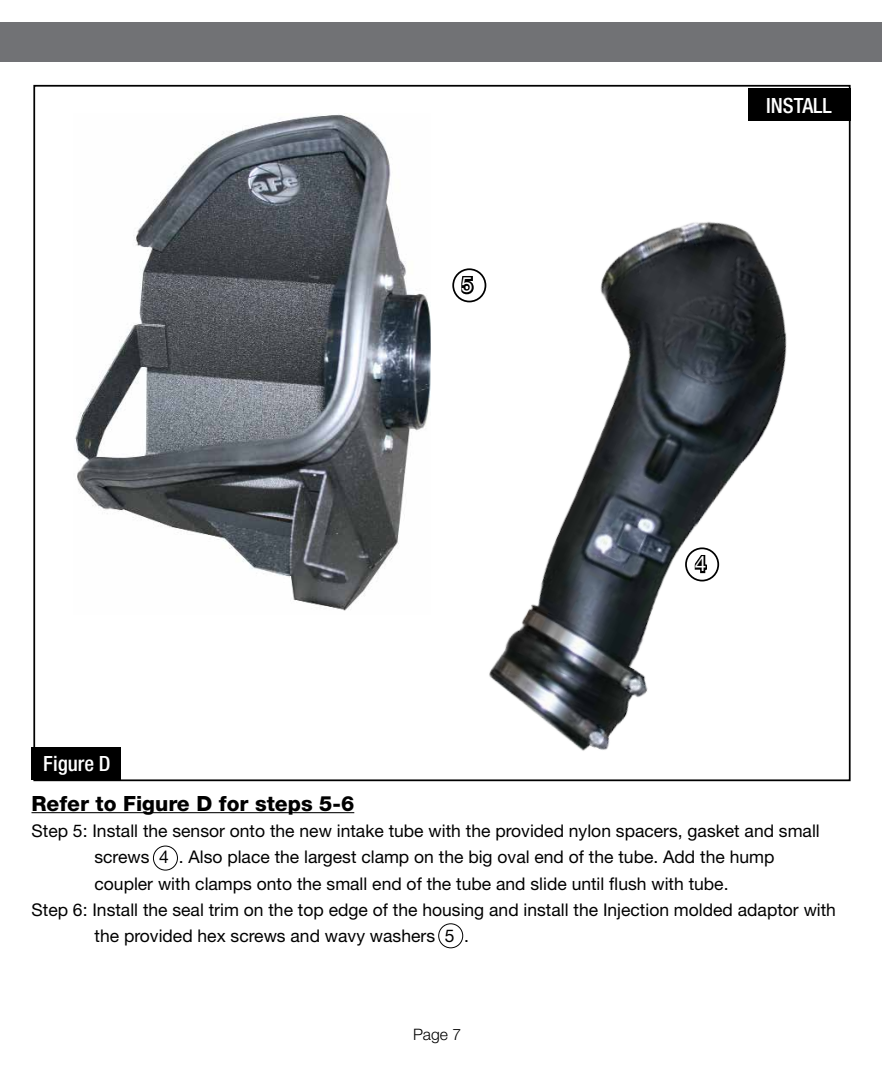
<style>
.page{position:relative;width:882px;height:1071px;background:#fff}
.page>*{position:absolute;margin:0;border:0;box-sizing:border-box;transform-origin:0 0}
.t1{font:800 21px "Helvetica Neue";color:#000}
.t2{font:500 condensed 21px "Helvetica Neue";color:#fff}
.t3{font:21px "Helvetica Neue";color:#fff}
.t4{font:17.5px "Helvetica Neue";color:#000}
.t5{font:300 15.75px "Helvetica Neue";color:#000}
</style>
<div class="page">
<div style="left:0;top:23px;width:882px;height:39px;background:#717275"></div>
<hr style="left:32px;top:812px;width:322px;height:1px;background:#000">
<div style="left:32px;top:747px;width:89px;height:33px;background:#000"></div>
<div style="left:748px;top:88px;width:102px;height:33px;background:#000"></div>
<img style="left:75px;top:114px;width:334px;height:497px">
<img style="left:409px;top:172px;width:442px;height:598px">
<svg style="left:453px;top:269px;width:32px;height:33px"></svg>
<div style="left:452px;top:268px;width:34px;height:34px;border:2px solid #000;border-radius:50%"></div>
<div style="left:460px;top:275px;width:18px;height:21px;background:#fff"></div>
<svg style="left:458px;top:274px;width:16px;height:22px"></svg>
<div style="left:460px;top:274px;width:19px;height:23px;border:2px solid #fff"></div>
<svg style="left:686px;top:548px;width:32px;height:33px"></svg>
<div style="left:685px;top:547px;width:34px;height:34px;border:2px solid #000;border-radius:50%"></div>
<svg style="left:692px;top:548px;width:17px;height:27px"></svg>
<div style="left:693px;top:553px;width:16px;height:23px;border:2px solid #fff"></div>
<div style="left:153px;top:846px;width:25px;height:24px;border:1px solid #000;border-radius:50%"></div>
<div style="left:438px;top:924px;width:25px;height:24px;border:1px solid #000;border-radius:50%"></div>
<p class="t2" style="left:43px;top:751px;width:69px">Figure D</p>
<p class="t3" style="left:461px;top:272px;width:13px">5</p>
<p class="t2" style="left:766px;top:93px;width:67px">INSTALL</p>
<p class="t3" style="left:695px;top:551px;width:13px">4</p>
<p class="t1" style="left:32px;top:791px;width:324px">Refer to Figure D for steps 5-6</p>
<p class="t4" style="left:32px;top:820px;width:790px">Step 5: Install the sensor onto the new intake tube with the provided nylon spacers, gasket and small</p>
<p class="t4" style="left:94px;top:847px;width:681px">screws 4 . Also place the largest clamp on the big oval end of the tube. Add the hump</p>
<p class="t4" style="left:94px;top:873px;width:636px">coupler with clamps onto the small end of the tube and slide until flush with tube.</p>
<p class="t4" style="left:32px;top:899px;width:806px">Step 6: Install the seal trim on the top edge of the housing and install the Injection molded adaptor with</p>
<p class="t4" style="left:94px;top:925px;width:376px">the provided hex screws and wavy washers 5 .</p>
<p class="t5" style="left:413px;top:1024px;width:50px">Page 7</p>
</div>
